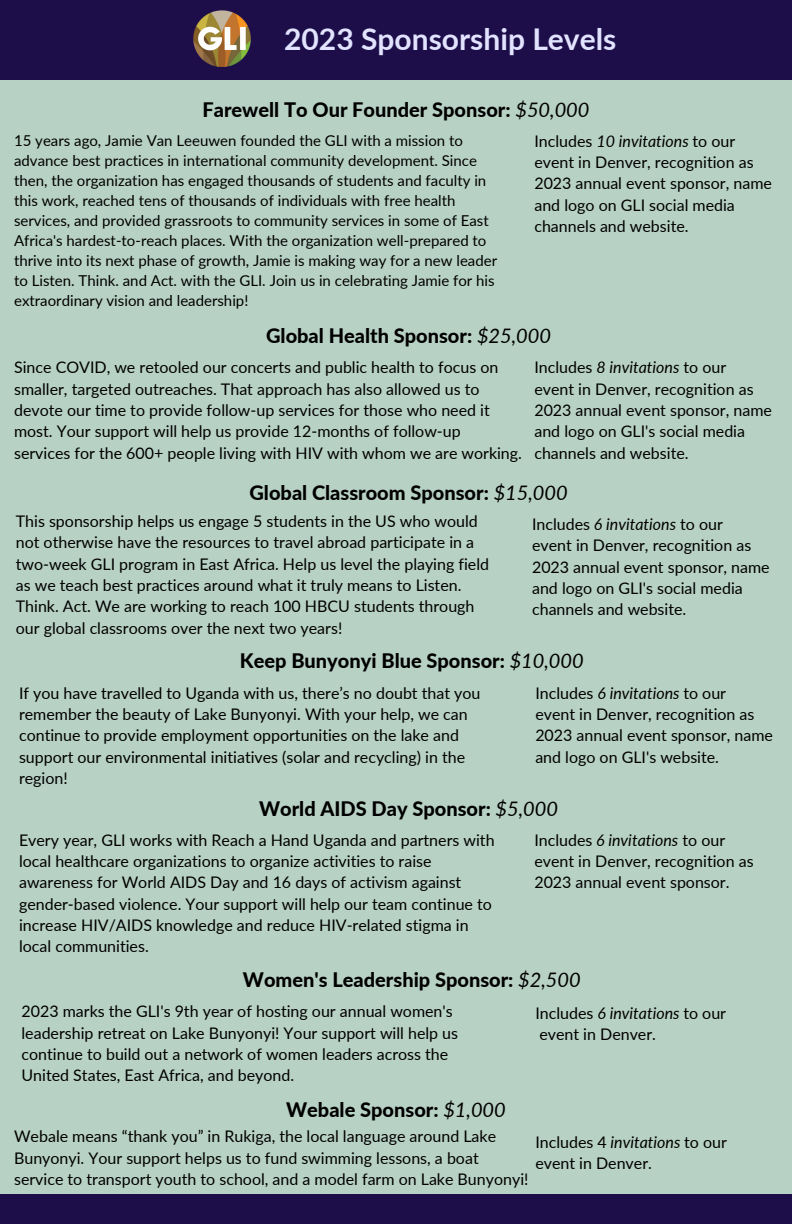
<style>
.page{position:relative;width:792px;height:1224px;background:#b8d1c5}
.page>*{position:absolute;margin:0;border:0;box-sizing:border-box;transform-origin:0 0}
.t1{font:700 30px "Lato";color:#e2e3ff}
.t2{font:800 20px "Lato";color:#000}
.t3{font:16px/21.4px "Lato";color:#000}
.t4{font:15px/20px "Lato";color:#000}
.s1{font-weight:400;font-style:italic}
.s2{font-style:italic}
</style>
<div class="page">
<div style="left:0;top:0;width:792px;height:79px;background:#1d0e4a"></div>
<img style="left:193px;top:10px;width:58px;height:57px">
<div style="left:0;top:1194px;width:792px;height:30px;background:#1d0e4a"></div>
<p class="t1" style="left:284px;top:21px;width:334px">2023 Sponsorship Levels</p>
<p class="t2" style="left:202px;top:97px;width:389px">Farewell To Our Founder Sponsor: <span class="s1">$50,000</span></p>
<p class="t4" style="left:14px;top:130px;width:485px">15 years ago, Jamie Van Leeuwen founded the GLI with a mission to advance best practices in international community development. Since then, the organization has engaged thousands of students and faculty in this work, reached tens of thousands of individuals with free health services, and provided grassroots to community services in some of East Africa's hardest-to-reach places. With the organization well-prepared to thrive into its next phase of growth, Jamie is making way for a new leader to Listen. Think. and Act. with the GLI. Join us in celebrating Jamie for his extraordinary vision and leadership!</p>
<p class="t3" style="left:534px;top:130px;width:239px">Includes <span class="s2">10 invitations</span> to our event in Denver, recognition as<br>2023 annual event sponsor, name and logo on GLI social media channels and website.</p>
<p class="t2" style="left:266px;top:323px;width:286px">Global Health Sponsor: <span class="s1">$25,000</span></p>
<p class="t3" style="left:14px;top:357px;width:486px">Since COVID, we retooled our concerts and public health to focus on smaller, targeted outreaches. That approach has also allowed us to devote our time to provide follow-up services for those who need it most. Your support will help us provide 12-months of follow-up</p>
<p class="t3" style="left:14px;top:442px;width:509px">services for the 600+ people living with HIV with whom we are working.</p>
<p class="t3" style="left:534px;top:357px;width:193px">Includes <span class="s2">8 invitations</span> to our</p>
<p class="t3" style="left:534px;top:378px;width:239px">event in Denver, recognition as<br>2023 annual event sponsor, name and logo on GLI's social media channels and website.</p>
<p class="t2" style="left:249px;top:480px;width:320px">Global Classroom Sponsor: <span class="s1">$15,000</span></p>
<p class="t3" style="left:16px;top:510px;width:475px">This sponsorship helps us engage 5 students in the US who would not otherwise have the resources to travel abroad participate in a two-week GLI program in East Africa. Help us level the playing field as we teach best practices around what it truly means to Listen.<br>Think. Act. We are working to reach 100 HBCU students through our global classrooms over the next two years!</p>
<p class="t3" style="left:532px;top:513px;width:192px">Includes <span class="s2">6 invitations</span> to our</p>
<p class="t3" style="left:532px;top:534px;width:239px">event in Denver, recognition as<br>2023 annual event sponsor, name and logo on GLI's social media channels and website.</p>
<p class="t2" style="left:240px;top:649px;width:345px">Keep Bunyonyi Blue Sponsor: <span class="s1">$10,000</span></p>
<p class="t3" style="left:19px;top:682px;width:463px">If you have travelled to Uganda with us, there’s no doubt that you remember the beauty of Lake Bunyonyi. With your help, we can continue to provide employment opportunities on the lake and support our environmental initiatives (solar and recycling) in the region!</p>
<p class="t3" style="left:535px;top:682px;width:192px">Includes <span class="s2">6 invitations</span> to our</p>
<p class="t3" style="left:535px;top:703px;width:239px">event in Denver, recognition as<br>2023 annual event sponsor, name and logo on GLI's website.</p>
<p class="t2" style="left:259px;top:796px;width:301px">World AIDS Day Sponsor: <span class="s1">$5,000</span></p>
<p class="t3" style="left:19px;top:829px;width:477px">Every year, GLI works with Reach a Hand Uganda and partners with local healthcare organizations to organize activities to raise awareness for World AIDS Day and 16 days of activism against gender-based violence. Your support will help our team continue to increase HIV/AIDS knowledge and reduce HIV-related stigma in local communities.</p>
<p class="t3" style="left:534px;top:829px;width:192px">Includes <span class="s2">6 invitations</span> to our</p>
<p class="t3" style="left:534px;top:850px;width:221px">event in Denver, recognition as<br>2023 annual event sponsor.</p>
<p class="t2" style="left:243px;top:967px;width:339px">Women's Leadership Sponsor: <span class="s1">$2,500</span></p>
<p class="t3" style="left:22px;top:1000px;width:438px">2023 marks the GLI's 9th year of hosting our annual women's leadership retreat on Lake Bunyonyi! Your support will help us continue to build out a network of women leaders across the United States, East Africa, and beyond.</p>
<p class="t3" style="left:535px;top:1002px;width:192px">Includes <span class="s2">6 invitations</span> to our</p>
<p class="t3" style="left:539px;top:1024px;width:118px">event in Denver.</p>
<p class="t2" style="left:286px;top:1098px;width:221px">Webale Sponsor: <span class="s1">$1,000</span></p>
<p class="t3" style="left:14px;top:1125px;width:516px">Webale means “thank you” in Rukiga, the local language around Lake<br>Bunyonyi. Your support helps us to fund swimming lessons, a boat service to transport youth to school, and a model farm on Lake Bunyonyi!</p>
<p class="t3" style="left:535px;top:1131px;width:193px">Includes 4 <span class="s2">invitations</span> to our</p>
<p class="t3" style="left:535px;top:1152px;width:118px">event in Denver.</p>
</div>
